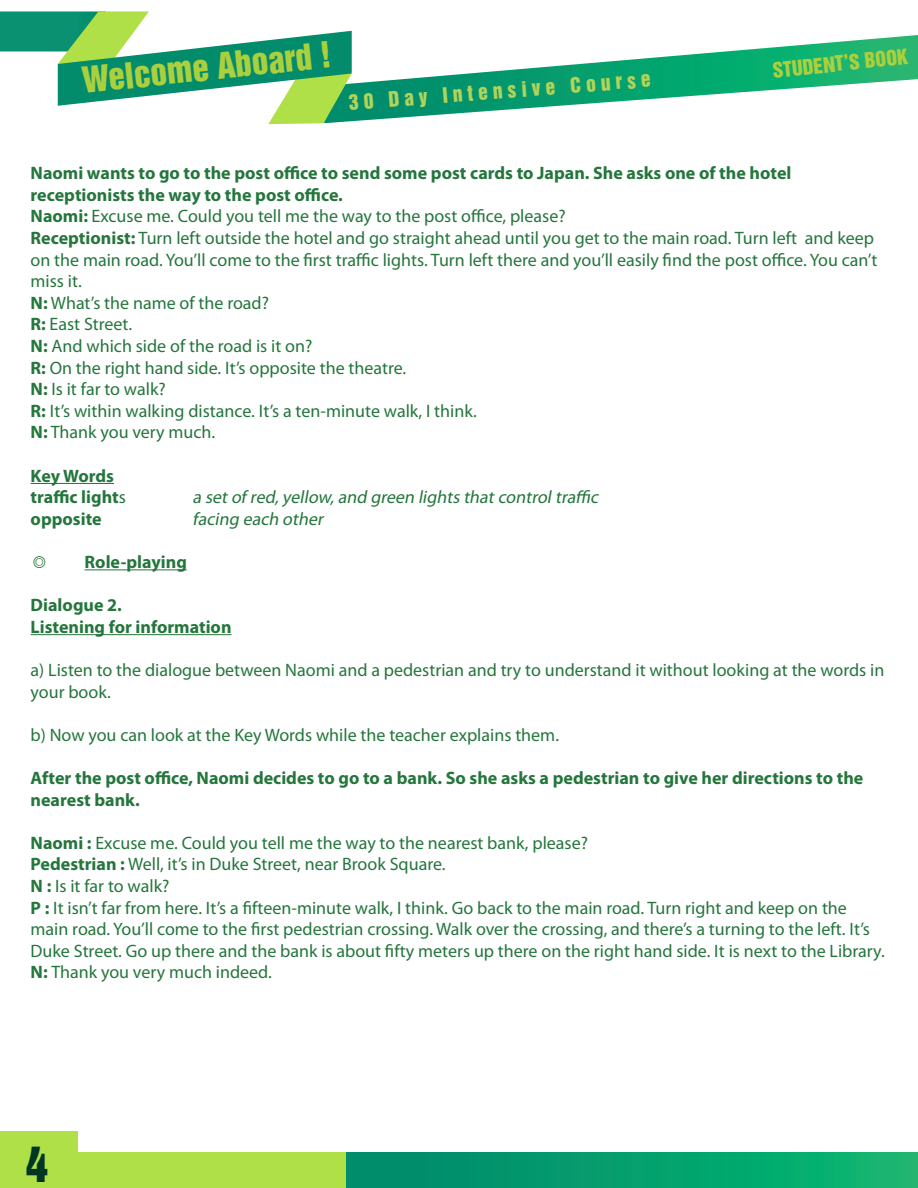
<style>
.page{position:relative;width:918px;height:1188px;background:#fff}
.page>*{position:absolute;margin:0;border:0;box-sizing:border-box;transform-origin:0 0}
.t1{font:45px "Helvetica Inserat LT Std";color:#013524}
.t2{font:33px "Helvetica Inserat LT Std";color:#abd03e}
.t3{font:19.5px "Helvetica Inserat LT Std";color:#b0d35a}
.t4{font:19.5px "Helvetica Inserat LT Std";color:#abd03e}
.t5{font:18px/21.6px "Myriad Pro";color:#25763d}
.t6{font:700 18px/21.6px "Myriad Pro";color:#25763d}
.t7{font:italic 18px "Myriad Pro";color:#25763d}
.t8{font:18px "Meiryo";color:#25763d}
.s1{font-weight:700}
.s2{font-weight:400}
</style>
<div class="page">
<svg style="left:352px;top:35px;width:566px;height:87px"></svg>
<svg style="left:0;top:11px;width:352px;height:113px"></svg>
<div style="left:0;top:1153px;width:587px;height:35px;background:#b0e047"></div>
<hr style="left:31px;top:483px;width:83px;height:1px;background:#25763d">
<hr style="left:85px;top:569px;width:102px;height:1px;background:#25763d">
<hr style="left:31px;top:634px;width:201px;height:1px;background:#25763d">
<svg style="left:347px;top:1153px;width:571px;height:35px;background:#05a06d"></svg>
<div style="left:0;top:1132px;width:77px;height:56px;background:#b0e047"></div>
<h2 class="t2" style="left:80px;top:61px;width:252px;rotate:-6deg">Welcome Aboard !</h2>
<p class="t3" style="left:348px;top:93px;width:304px;rotate:-5deg">30 Day Intensive Course</p>
<p class="t4" style="left:771px;top:59px;width:138px;rotate:-6deg">STUDENT’S BOOK</p>
<p class="t5" style="left:31px;top:163px;width:848px"><span class="s1">Naomi wants to go to the post office to send some post cards to Japan. She asks one of the hotel receptionists the way to the post office.<br>Naomi:</span> Excuse me. Could you tell me the way to the post office, please?<br><span class="s1">Receptionist:</span> Turn left outside the hotel and go straight ahead until you get to the main road. Turn left and keep on the main road. You’ll come to the first traffic lights. Turn left there and you’ll easily find the post office. You can’t miss it.<br><span class="s1">N:</span> What’s the name of the road?<br><span class="s1">R:</span> East Street.<br><span class="s1">N:</span> And which side of the road is it on?<br><span class="s1">R:</span> On the right hand side. It’s opposite the theatre.<br><span class="s1">N:</span> Is it far to walk?<br><span class="s1">R:</span> It’s within walking distance. It’s a ten-minute walk, I think.<br><span class="s1">N:</span> Thank you very much.</p>
<p class="t6" style="left:31px;top:464px;width:97px">Key Words traffic light<span class="s2">s</span></p>
<p class="t7" style="left:193px;top:487px;width:411px">a setof red,yellow,and green lights thatcontroltraffic</p>
<p class="t6" style="left:31px;top:507px;width:73px">opposite</p>
<p class="t7" style="left:193px;top:509px;width:135px">facing each other</p>
<p class="t8" style="left:31px;top:549px;width:19px">◎</p>
<p class="t6" style="left:85px;top:551px;width:104px">Role-playing</p>
<p class="t6" style="left:31px;top:594px;width:202px">Dialogue 2.<br>Listening for information</p>
<p class="t5" style="left:31px;top:660px;width:855px">a) Listen to the dialogue between Naomi and a pedestrian and try to understand it without looking at the words in your book.</p>
<p class="t5" style="left:31px;top:724px;width:530px">b) Now you can look at the Key Words while the teacher explains them.</p>
<p class="t6" style="left:31px;top:767px;width:834px">After the post office, Naomi decides to go to a bank. So she asks a pedestrian to give her directions to the nearest bank.</p>
<p class="t5" style="left:31px;top:832px;width:856px"><span class="s1">Naomi :</span> Excuse me. Could you tell me the way to the nearest bank, please?<br><span class="s1">Pedestrian :</span> Well, it’s in Duke Street, near Brook Square.<br><span class="s1">N :</span> Is it far to walk?<br><span class="s1">P :</span> It isn’t far from here. It’s a fifteen-minute walk, I think. Go back to the main road. Turn right and keep on the main road. You’ll come to the first pedestrian crossing. Walk over the crossing, and there’s a turning to the left. It’s Duke Street. Go up there and the bank is about fifty meters up there on the right hand side. It is next to the Library.<br><span class="s1">N:</span> Thank you very much indeed.</p>
<h1 class="t1" style="left:26px;top:1137px;width:24px">4</h1>
</div>
